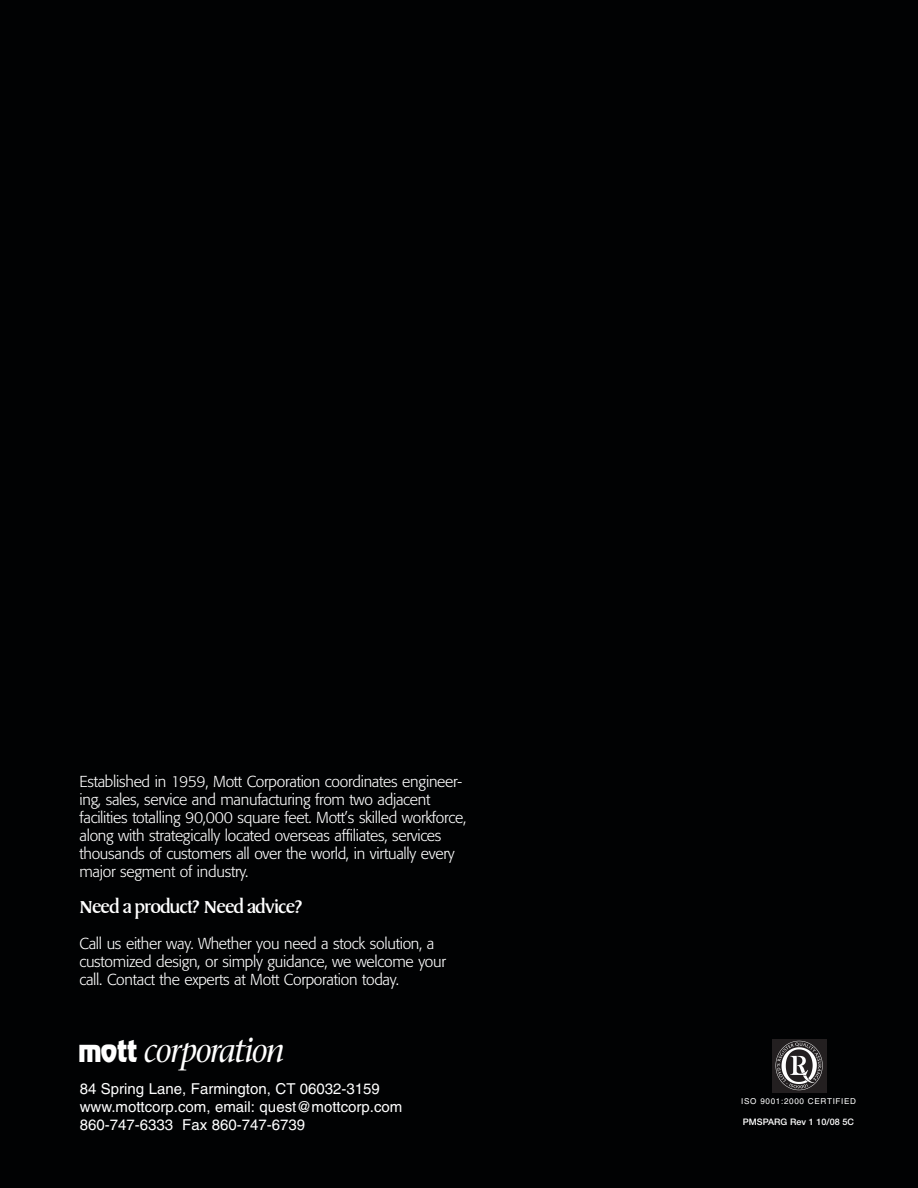
<style>
.page{position:relative;width:918px;height:1188px;background:#010203}
.page>*{position:absolute;margin:0;border:0;box-sizing:border-box;transform-origin:0 0}
.t1{font:italic 33.75px "Stone Serif";letter-spacing:-.045em;color:#fff;scale:.93 1}
.t2{font:18px "Baker Signet Mdm";letter-spacing:-.015em;color:#fff}
.t3{font:300 15.75px/18px "Formata";letter-spacing:-.015em;color:#fff}
.t4{font:15px/18px "Helvetica";color:#fff}
.t5{font:500 9px "Helvetica Neue";color:#fff}
.t6{font:8.1px "Helvetica";letter-spacing:.085em;color:#fff}
.s1{font-family:"Revue";font-style:normal;font-size:28.5px}
</style>
<div class="page">
<div style="left:772px;top:1039px;width:55px;height:53px;background:#231f20"></div>
<img style="left:775px;top:1041px;width:47px;height:50px">
<p class="t3" style="left:79px;top:774px;width:388px">Established in 1959, Mott Corporation coordinates engineer&shy;ing, sales, service and manufacturing from two adjacent facilities totalling 90,000 square feet. Mott’s skilled workforce, along with strategically located overseas affiliates, services thousands of customers all over the world, in virtually every major segment of industry.</p>
<p class="t2" style="left:79px;top:898px;width:225px">Need a product? Need advice?</p>
<p class="t3" style="left:79px;top:936px;width:368px">Call us either way. Whether you need a stock solution, a customized design, or simply guidance, we welcome your call. Contact the experts at Mott Corporation today.</p>
<h1 class="t1" style="left:78px;top:1037px;width:223px"><span class="s1">mott</span> corporation</h1>
<p class="t4" style="left:80px;top:1081px;width:324px">84 Spring Lane, Farmington, CT 06032-3159 www.mottcorp.com, email: quest@mottcorp.com<br>860-747-6333 Fax 860-747-6739</p>
<p class="t6" style="left:741px;top:1098px;width:116px">ISO 9001:2000 CERTIFIED</p>
<p class="t5" style="left:743px;top:1119px;width:113px">PMSPARG Rev 1 10/08 5C</p>
</div>
